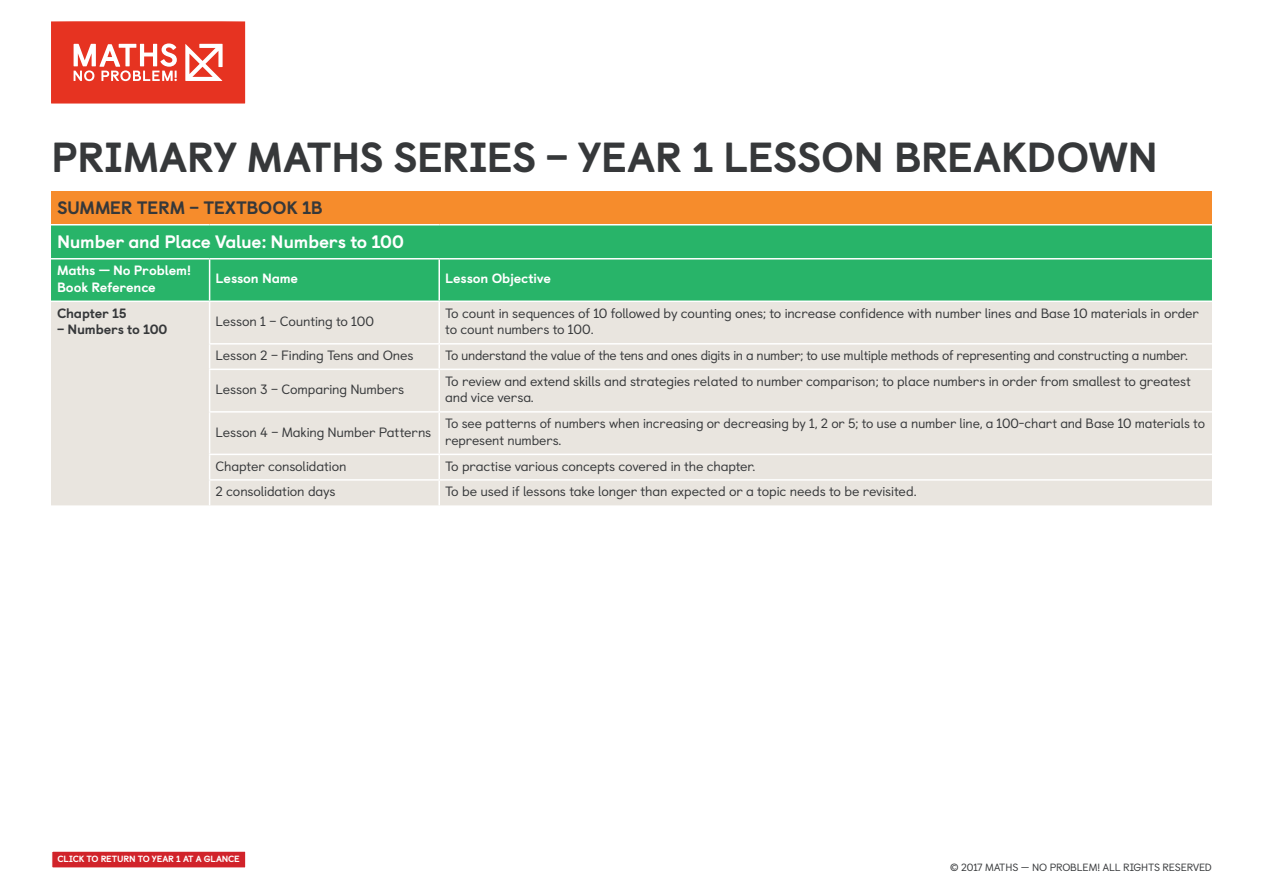
<style>
.page{position:relative;width:1263px;height:893px;background:#fff}
.page>*{position:absolute;margin:0;border:0;box-sizing:border-box;transform-origin:0 0}
.t1{font:800 42px "Castledown";letter-spacing:-.01em;color:#36383a}
.t2{font:800 18px "Castledown";letter-spacing:-.015em;color:#fff}
.t3{font:800 18px "Castledown";letter-spacing:-.015em;color:#36383a}
.t4{font:13.5px/16.2px "Castledown";letter-spacing:-.015em;color:#36383a}
.t5{font:800 13.5px/16.2px "Castledown";letter-spacing:-.01em;color:#fff}
.t6{font:800 13.5px "Castledown";letter-spacing:-.015em;color:#36383a}
.t7{font:10.5px "Castledown";letter-spacing:-.015em;color:#36383a}
.t8{font:800 9px "Castledown";letter-spacing:-.02em;color:#fff}
</style>
<div class="page">
<svg style="left:51px;top:21px;width:194px;height:83px;background:#e95243"></svg>
<div style="left:51px;top:191px;width:1161px;height:34px;background:#f68c2c"></div>
<div style="left:51px;top:225px;width:1161px;height:76px;background:#28b469"></div>
<div style="left:51px;top:302px;width:1161px;height:203px;background:#e9e5df"></div>
<hr style="left:51px;top:224px;width:159px;height:1px;background:#fff">
<hr style="left:210px;top:224px;width:229px;height:1px;background:#fff">
<hr style="left:439px;top:224px;width:773px;height:1px;background:#fff">
<hr style="left:210px;top:258px;width:229px;height:1px;background:#fff">
<hr style="left:439px;top:258px;width:773px;height:1px;background:#fff">
<hr style="left:438px;top:259px;width:2px;height:42px;background:#fff">
<hr style="left:438px;top:302px;width:2px;height:41px;background:#fff">
<hr style="left:439px;top:343px;width:773px;height:2px;background:#fff">
<hr style="left:209px;top:343px;width:230px;height:2px;background:#fff">
<hr style="left:438px;top:345px;width:2px;height:24px;background:#fff">
<hr style="left:209px;top:369px;width:230px;height:1px;background:#fff">
<hr style="left:439px;top:369px;width:773px;height:1px;background:#fff">
<hr style="left:438px;top:370px;width:2px;height:41px;background:#fff">
<hr style="left:438px;top:413px;width:2px;height:41px;background:#fff">
<hr style="left:438px;top:455px;width:2px;height:24px;background:#fff">
<hr style="left:438px;top:481px;width:2px;height:24px;background:#fff">
<hr style="left:209px;top:411px;width:230px;height:2px;background:#fff">
<hr style="left:439px;top:411px;width:773px;height:2px;background:#fff">
<hr style="left:209px;top:454px;width:230px;height:1px;background:#fff">
<hr style="left:439px;top:454px;width:773px;height:1px;background:#fff">
<hr style="left:209px;top:479px;width:230px;height:2px;background:#fff">
<hr style="left:439px;top:479px;width:773px;height:2px;background:#fff">
<hr style="left:51px;top:258px;width:159px;height:1px;background:#fff">
<hr style="left:209px;top:259px;width:1px;height:42px;background:#fff">
<hr style="left:209px;top:302px;width:1px;height:41px;background:#fff">
<svg style="left:209px;top:345px;width:1px;height:24px"></svg>
<hr style="left:209px;top:370px;width:1px;height:41px;background:#fff">
<hr style="left:209px;top:413px;width:1px;height:41px;background:#fff">
<svg style="left:209px;top:455px;width:1px;height:50px"></svg>
<div style="left:52px;top:851px;width:194px;height:17px;background:#d1232a"></div>
<div style="left:51px;top:850px;width:195px;height:19px;border:1px solid #fff"></div>
<h1 class="t1" style="left:51px;top:123px;width:1108px">PRIMARY MATHS SERIES – YEAR 1 LESSON BREAKDOWN</h1>
<h2 class="t3" style="left:57px;top:193px;width:267px">SUMMER TERM – TEXTBOOK 1B</h2>
<h2 class="t2" style="left:57px;top:227px;width:348px">Number and Place Value: Numbers to 100</h2>
<p class="t5" style="left:57px;top:261px;width:136px">Maths — No Problem!<br>Book Reference</p>
<p class="t5" style="left:216px;top:269px;width:84px">Lesson Name</p>
<p class="t5" style="left:445px;top:269px;width:107px">Lesson Objective</p>
<p class="t6" style="left:57px;top:302px;width:71px">Chapter 15</p>
<p class="t6" style="left:57px;top:318px;width:112px">– Numbers to 100</p>
<p class="t4" style="left:216px;top:312px;width:160px">Lesson 1 – Counting to 100</p>
<p class="t4" style="left:445px;top:304px;width:755px">To count in sequences of 10 followed by counting ones; to increase confidence with number lines and Base 10 materials in order to count numbers to 100.</p>
<p class="t4" style="left:216px;top:346px;width:200px">Lesson 2 – Finding Tens and Ones</p>
<p class="t4" style="left:445px;top:346px;width:744px">To understand the value of the tens and ones digits in a number; to use multiple methods of representing and constructing a number.</p>
<p class="t4" style="left:216px;top:380px;width:190px">Lesson 3 – Comparing Numbers</p>
<p class="t4" style="left:445px;top:372px;width:747px">To review and extend skills and strategies related to number comparison; to place numbers in order from smallest to greatest and vice versa.</p>
<p class="t4" style="left:216px;top:422px;width:217px">Lesson 4 – Making Number Patterns</p>
<p class="t4" style="left:445px;top:414px;width:761px">To see patterns of numbers when increasing or decreasing by 1, 2 or 5; to use a number line, a 100-chart and Base 10 materials to represent numbers.</p>
<p class="t4" style="left:216px;top:456px;width:133px">Chapter consolidation</p>
<p class="t4" style="left:445px;top:456px;width:312px">To practise various concepts covered in the chapter.</p>
<p class="t4" style="left:216px;top:482px;width:122px">2 consolidation days</p>
<p class="t4" style="left:445px;top:482px;width:473px">To be used if lessons take longer than expected or a topic needs to be revisited.</p>
<p class="t8" style="left:58px;top:852px;width:184px">CLICK TO RETURN TO YEAR 1 AT A GLANCE</p>
<p class="t7" style="left:950px;top:859px;width:263px">© 2017 MATHS – NO PROBLEM! ALL RIGHTS RESERVED</p>
</div>
